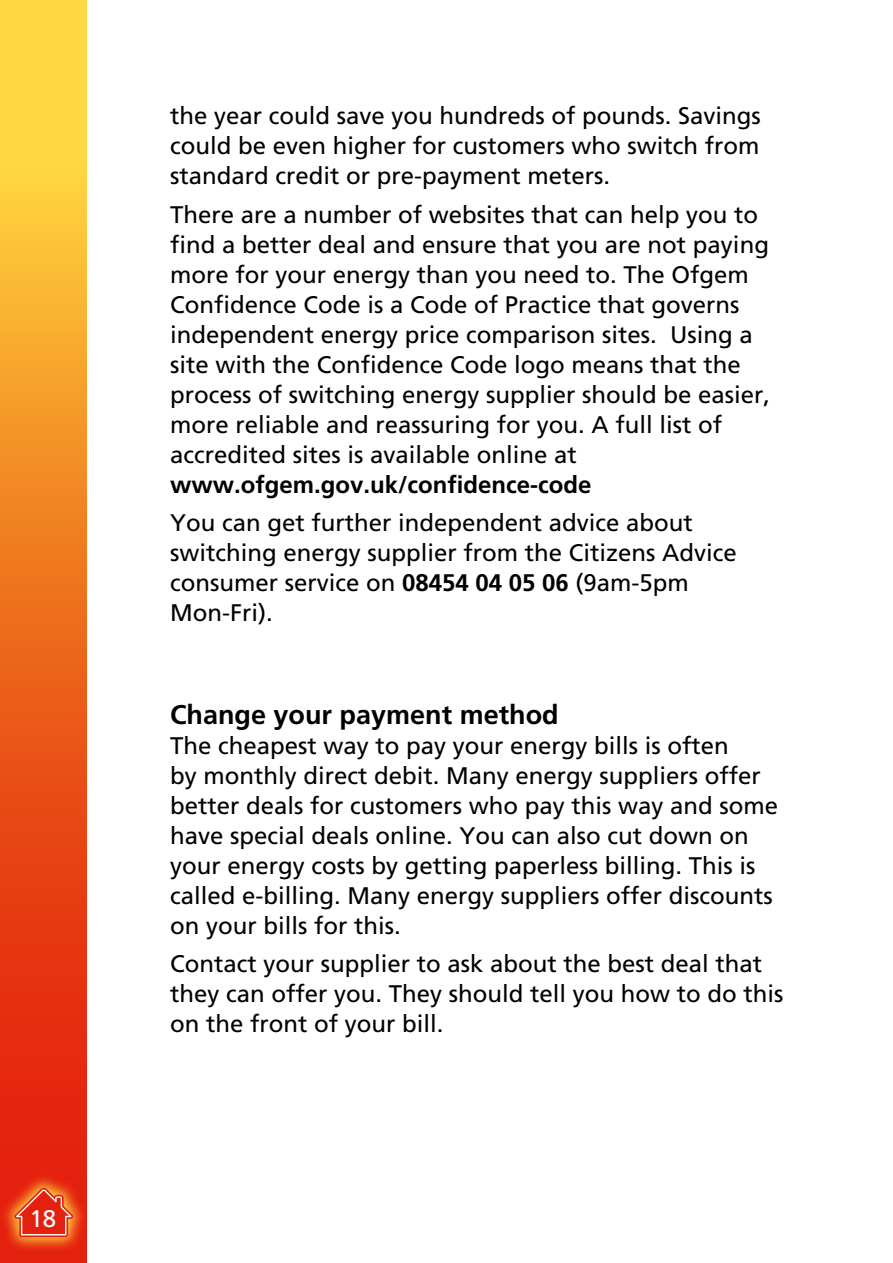
<style>
.page{position:relative;width:893px;height:1263px;background:#fff}
.page>*{position:absolute;margin:0;border:0;box-sizing:border-box;transform-origin:0 0}
.Heading_3{font:700 27px "Frutiger LT Pro";color:#000}
.Main{font:24px/30px "Frutiger LT Pro";color:#000}
.t1{font:24px "Frutiger LT Pro";color:#fff}
.s1{font-weight:700}
</style>
<div class="page">
<svg style="left:0;top:0;width:86px;height:1263px;background:#f07a23"></svg>
<svg style="left:0;top:1173px;width:87px;height:80px;background:#e63313"></svg>
<svg style="left:14px;top:1188px;width:59px;height:49px;background:#e94a28"></svg>
<p class="t1" style="left:30px;top:1205px;width:28px">18</p>
<p class="Main" style="left:170px;top:101px;width:592px;text-align:justify">the year could save you hundreds of pounds. Savings could be even higher for customers who switch from standard credit or pre-payment meters.</p>
<p class="Main" style="left:170px;top:200px;width:602px">There are a number of websites that can help you to find a better deal and ensure that you are not paying more for your energy than you need to. The Ofgem Confidence Code is a Code of Practice that governs independent energy price comparison sites. Using a site with the Confidence Code logo means that the process of switching energy supplier should be easier, more reliable and reassuring for you. A full list of accredited sites is available online at <span class="s1">www.ofgem.gov.uk/confidence-code</span></p>
<p class="Main" style="left:170px;top:508px;width:568px">You can get further independent advice about switching energy supplier from the Citizens Advice consumer service on <span class="s1">08454 04 05 06</span> (9am-5pm Mon-Fri).</p>
<p class="Heading_3" style="left:170px;top:699px;width:390px">Change your payment method</p>
<p class="Main" style="left:170px;top:731px;width:610px">The cheapest way to pay your energy bills is often<br>by monthly direct debit. Many energy suppliers offer better deals for customers who pay this way and some have special deals online. You can also cut down on your energy costs by getting paperless billing. This is called e-billing. Many energy suppliers offer discounts on your bills for this.</p>
<p class="Main" style="left:170px;top:949px;width:615px">Contact your supplier to ask about the best deal that they can offer you. They should tell you how to do this on the front of your bill.</p>
</div>
